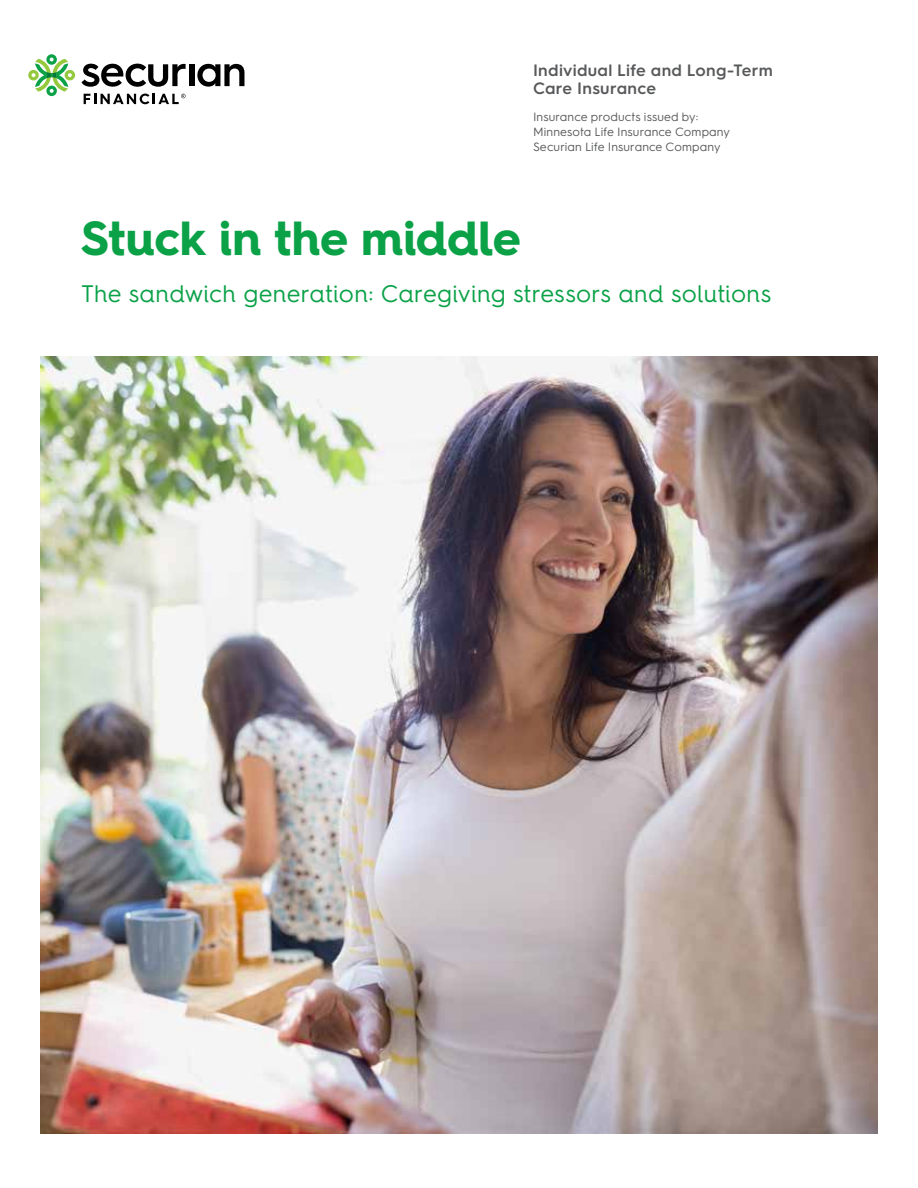
<style>
.page{position:relative;width:918px;height:1188px;background:#fff}
.page>*{position:absolute;margin:0;border:0;box-sizing:border-box;transform-origin:0 0}
.t1{font:700 48px "Hurme Geometric Sans 4";letter-spacing:-.005em;color:#0aa147}
.t2{font:24px "Hurme Geometric Sans 4";letter-spacing:.01em;color:#0aa147}
.t3{font:600 16.5px/18px "Hurme Geometric Sans 3";letter-spacing:.015em;color:#58595b}
.t4{font:12px/15px "Hurme Geometric Sans 3";letter-spacing:.01em;color:#58595b}
</style>
<div class="page">
<img style="left:40px;top:356px;width:838px;height:778px">
<svg style="left:28px;top:54px;width:47px;height:42px"></svg>
<svg style="left:82px;top:64px;width:104px;height:23px"></svg>
<div style="left:189px;top:64px;width:5px;height:22px;background:#000"></div>
<svg style="left:197px;top:64px;width:47px;height:23px"></svg>
<svg style="left:84px;top:94px;width:102px;height:10px"></svg>
<h3 class="t3" style="left:533px;top:60px;width:241px">Individual Life and Long-Term<br>Care Insurance</h3>
<p class="t4" style="left:533px;top:108px;width:199px">Insurance products issued by:<br>Minnesota Life Insurance Company<br>Securian Life Insurance Company</p>
<h1 class="t1" style="left:81px;top:204px;width:441px">Stuck in the middle</h1>
<h2 class="t2" style="left:81px;top:277px;width:692px">The sandwich generation: Caregiving stressors and solutions</h2>
</div>
